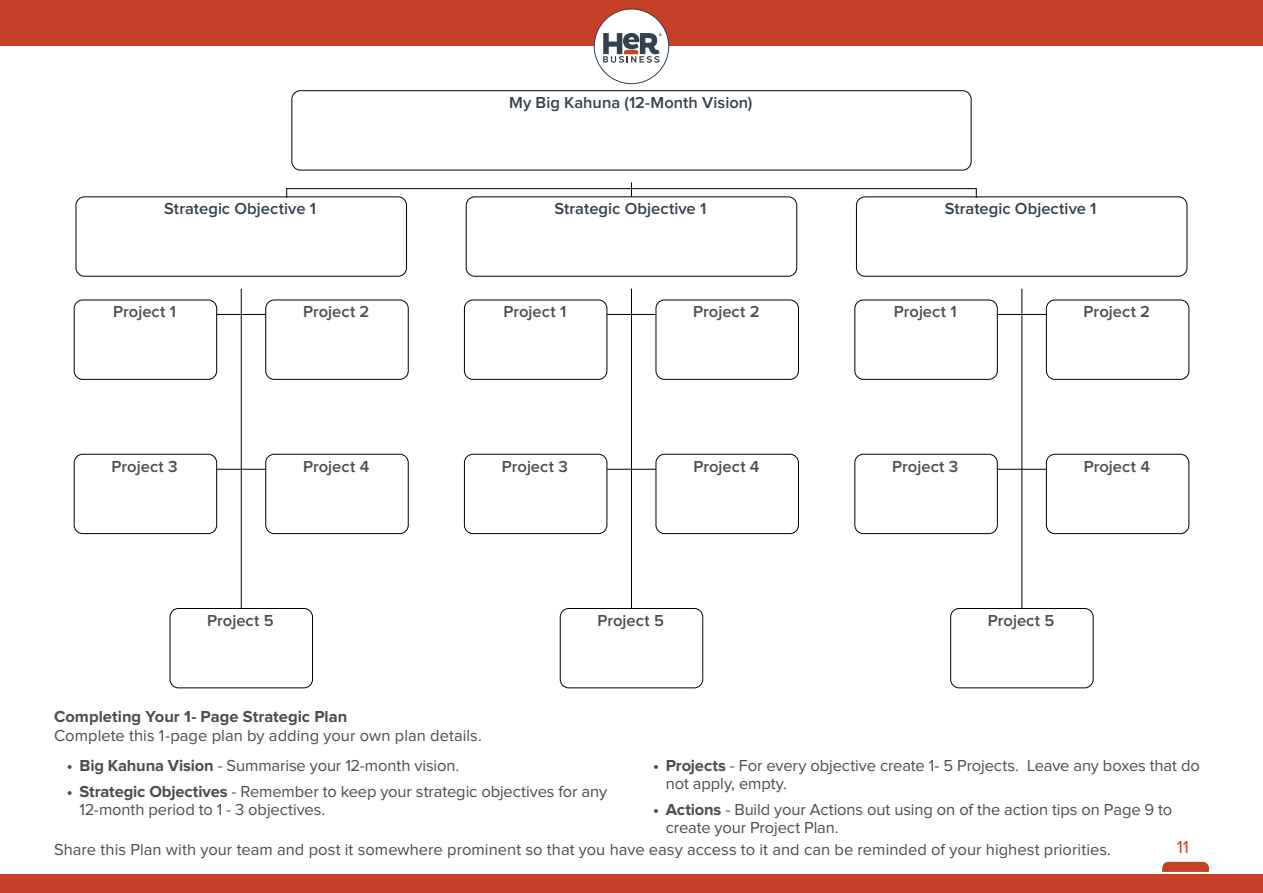
<style>
.page{position:relative;width:1263px;height:893px;background:#fff}
.page>*{position:absolute;margin:0;border:0;box-sizing:border-box;transform-origin:0 0}
.t1{font:18px "Proxima Nova";color:#c54027}
.t2{font:16.5px/18px "Proxima Nova";letter-spacing:-.005em;color:#4d4d4f}
.t3{font:600 16.5px "Proxima Nova";color:#4d4d4f}
.t4{font:600 16.5px "Proxima Nova";color:#33414e}
.t5{font:700 16.5px "Proxima Nova";color:#4d4d4f}
.s1{font-weight:700}
</style>
<div class="page">
<div style="left:0;top:0;width:1263px;height:46px;background:#c54027"></div>
<svg style="left:1162px;top:862px;width:47px;height:10px"></svg>
<div style="left:0;top:874px;width:1263px;height:19px;background:#c54027"></div>
<div style="left:594px;top:9px;width:75px;height:75px;background:#fff;border-radius:50%"></div>
<svg style="left:603px;top:33px;width:59px;height:30px"></svg>
<div style="left:594px;top:9px;width:75px;height:75px;border:1px solid #33414e;border-radius:50%"></div>
<div style="left:292px;top:91px;width:679px;height:79px;border:1px solid #000;border-radius:9px"></div>
<div style="left:76px;top:197px;width:331px;height:79px;border:1px solid #000;border-radius:9px"></div>
<div style="left:74px;top:300px;width:143px;height:80px;border:1px solid #000;border-radius:9px"></div>
<div style="left:464px;top:300px;width:143px;height:80px;border:1px solid #000;border-radius:9px"></div>
<div style="left:855px;top:300px;width:142px;height:80px;border:1px solid #000;border-radius:9px"></div>
<div style="left:74px;top:454px;width:143px;height:80px;border:1px solid #000;border-radius:9px"></div>
<div style="left:464px;top:454px;width:143px;height:80px;border:1px solid #000;border-radius:9px"></div>
<div style="left:855px;top:454px;width:142px;height:80px;border:1px solid #000;border-radius:9px"></div>
<div style="left:266px;top:300px;width:142px;height:80px;border:1px solid #000;border-radius:9px"></div>
<div style="left:656px;top:300px;width:143px;height:80px;border:1px solid #000;border-radius:9px"></div>
<div style="left:1046px;top:300px;width:143px;height:80px;border:1px solid #000;border-radius:9px"></div>
<div style="left:266px;top:454px;width:142px;height:80px;border:1px solid #000;border-radius:9px"></div>
<div style="left:656px;top:454px;width:143px;height:80px;border:1px solid #000;border-radius:9px"></div>
<div style="left:1046px;top:454px;width:143px;height:80px;border:1px solid #000;border-radius:9px"></div>
<div style="left:170px;top:608px;width:143px;height:80px;border:1px solid #000;border-radius:9px"></div>
<div style="left:560px;top:608px;width:143px;height:80px;border:1px solid #000;border-radius:9px"></div>
<div style="left:950px;top:608px;width:143px;height:80px;border:1px solid #000;border-radius:9px"></div>
<div style="left:466px;top:197px;width:331px;height:79px;border:1px solid #000;border-radius:9px"></div>
<div style="left:856px;top:197px;width:331px;height:79px;border:1px solid #000;border-radius:9px"></div>
<hr style="left:241px;top:289px;width:1px;height:319px;background:#000">
<hr style="left:631px;top:289px;width:1px;height:319px;background:#000">
<hr style="left:1022px;top:289px;width:1px;height:319px;background:#000">
<hr style="left:217px;top:314px;width:49px;height:1px;background:#000">
<hr style="left:607px;top:314px;width:49px;height:1px;background:#000">
<hr style="left:997px;top:314px;width:49px;height:1px;background:#000">
<hr style="left:217px;top:469px;width:49px;height:1px;background:#000">
<hr style="left:607px;top:469px;width:49px;height:1px;background:#000">
<hr style="left:997px;top:469px;width:49px;height:1px;background:#000">
<div style="left:286px;top:188px;width:690px;height:10px;border:1px solid #000"></div>
<svg style="left:631px;top:182px;width:1px;height:15px"></svg>
<p class="t4" style="left:164px;top:201px;width:153px">Strategic Objective 1</p>
<p class="t4" style="left:509px;top:95px;width:245px">My Big Kahuna (12-Month Vision)</p>
<p class="t4" style="left:554px;top:201px;width:153px">Strategic Objective 1</p>
<p class="t4" style="left:945px;top:201px;width:153px">Strategic Objective 1</p>
<p class="t3" style="left:303px;top:304px;width:68px">Project 2</p>
<p class="t3" style="left:693px;top:304px;width:68px">Project 2</p>
<p class="t3" style="left:1084px;top:304px;width:68px">Project 2</p>
<p class="t3" style="left:113px;top:304px;width:64px">Project 1</p>
<p class="t3" style="left:503px;top:304px;width:64px">Project 1</p>
<p class="t3" style="left:894px;top:304px;width:64px">Project 1</p>
<p class="t3" style="left:112px;top:459px;width:68px">Project 3</p>
<p class="t3" style="left:502px;top:459px;width:68px">Project 3</p>
<p class="t3" style="left:892px;top:459px;width:68px">Project 3</p>
<p class="t3" style="left:303px;top:459px;width:68px">Project 4</p>
<p class="t3" style="left:693px;top:459px;width:68px">Project 4</p>
<p class="t3" style="left:1084px;top:459px;width:68px">Project 4</p>
<p class="t3" style="left:207px;top:613px;width:68px">Project 5</p>
<p class="t3" style="left:597px;top:613px;width:68px">Project 5</p>
<p class="t3" style="left:988px;top:613px;width:68px">Project 5</p>
<p class="t5" style="left:54px;top:708px;width:295px">Completing Your 1- Page Strategic Plan</p>
<p class="t2" style="left:54px;top:727px;width:429px">Complete this 1-page plan by adding your own plan details.</p>
<p class="t2" style="left:67px;top:757px;width:394px"><span class="s1">• Big Kahuna Vision</span> - Summarise your 12-month vision.</p>
<p class="t2" style="left:80px;top:783px;width:529px;text-indent:-13px"><span class="s1">• Strategic Objectives</span> - Remember to keep your strategic objectives for any<br>12-month period to 1 - 3 objectives.</p>
<p class="t2" style="left:666px;top:757px;width:535px;text-indent:-13px"><span class="s1">• Projects</span> - For every objective create 1- 5 Projects. Leave any boxes that do not apply, empty.</p>
<p class="t2" style="left:666px;top:801px;width:508px;text-indent:-13px"><span class="s1">• Actions</span> - Build your Actions out using on of the action tips on Page 9 to create your Project Plan.</p>
<p class="t2" style="left:54px;top:841px;width:1058px">Share this Plan with your team and post it somewhere prominent so that you have easy access to it and can be reminded of your highest priorities.</p>
<p class="t1" style="left:1177px;top:839px;width:14px">11</p>
</div>
